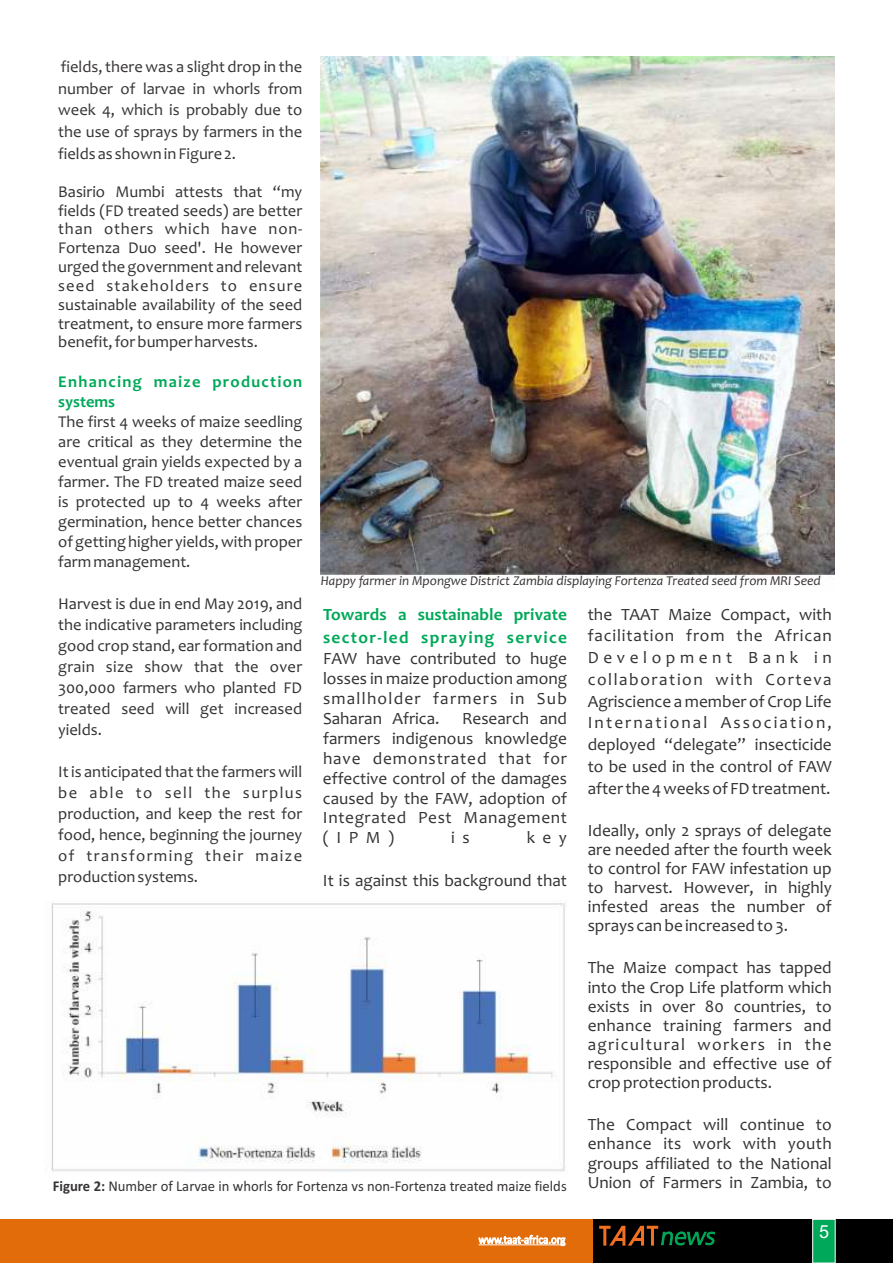
<style>
.page{position:relative;width:893px;height:1263px;background:#fff}
.page>*{position:absolute;margin:0;border:0;box-sizing:border-box;transform-origin:0 0}
.t1{font:18px "Arial";color:#fefefe}
.t2{font:17.25px/19px "Candara";color:#333;text-align:justify}
.t3{font:700 17.25px/23.4px "Candara";letter-spacing:.005em;color:#00a859}
.t4{font:16.5px/21px "Candara";color:#333;text-align:justify}
.t5{font:16.5px/21.6px "Candara";color:#373435;text-align:justify}
.t6{font:700 16.5px/20px "Candara";letter-spacing:.075em;color:#00a859}
.t7{font:15px "Calibri";color:#373435}
.t8{font:italic 13.5px "Candara";color:#373435}
.s1{font-weight:700}
</style>
<div class="page">
<img style="left:51px;top:902px;width:515px;height:270px">
<img style="left:321px;top:56px;width:514px;height:523px">
<div style="left:593px;top:1219px;width:300px;height:44px;background:#000"></div>
<div style="left:1px;top:1219px;width:592px;height:44px;background:#e36c0a"></div>
<svg style="left:599px;top:1226px;width:116px;height:20px"></svg>
<svg style="left:479px;top:1235px;width:86px;height:11px"></svg>
<svg style="left:812px;top:1219px;width:24px;height:44px"></svg>
<p class="t5" style="left:58px;top:58px;width:246px">fields, there was a slight drop in the number of larvae in whorls from week 4, which is probably due to the use of sprays by farmers in the fields as shown in Figure 2.</p>
<p class="t4" style="left:58px;top:184px;width:246px;line-height:18.8px">Basirio Mumbi attests that “my fields (FD treated seeds) are better than others which have non-Fortenza Duo seed'. He however urged the government and relevant seed stakeholders to ensure sustainable availability of the seed treatment, to ensure more farmers benefit, for bumper harvests.</p>
<p class="t6" style="left:58px;top:374px;width:245px">Enhancing maize production systems</p>
<p class="t4" style="left:58px;top:414px;width:246px;line-height:20px">The first 4 weeks of maize seedling are critical as they determine the eventual grain yields expected by a farmer. The FD treated maize seed is protected up to 4 weeks after germination, hence better chances of getting higher yields, with proper farm management.</p>
<p class="t4" style="left:58px;top:595px;width:246px">Harvest is due in end May 2019, and the indicative parameters including good crop stand, ear formation and grain size show that the over 300,000 farmers who planted FD treated seed will get increased yields.</p>
<p class="t4" style="left:58px;top:763px;width:246px">It is anticipated that the farmers will be able to sell the surplus production, and keep the rest for food, hence, beginning the journey of transforming their maize production systems.</p>
<p class="t8" style="left:321px;top:575px;width:501px">Happy farmer in Mpongwe District Zambia displaying Fortenza Treated seed from MRI Seed</p>
<p class="t3" style="left:323px;top:604px;width:245px">Towards a sustainable private sector-led spraying service</p>
<p class="t2" style="left:323px;top:650px;width:246px;line-height:20px">FAW have contributed to huge losses in maize production among smallholder farmers in Sub Saharan Africa.</p>
<p class="t2" style="left:323px;top:710px;width:246px;line-height:20px;text-indent:139px">Research and farmers indigenous knowledge have demonstrated that for effective control of the damages caused by the FAW, adoption of Integrated Pest Management (IPM)</p>
<p class="t2" style="left:451px;top:830px;width:20px">i s</p>
<p class="t2" style="left:527px;top:830px;width:42px">key</p>
<p class="t2" style="left:323px;top:872px;width:246px">It is against this background that</p>
<p class="t2" style="left:588px;top:605px;width:246px;line-height:21.8px">the TAAT Maize Compact, with facilitation from the African Development Bank in collaboration with Corteva Agriscience a member of Crop Life International Association, deployed “delegate” insecticide to be used in the control of FAW after the 4 weeks of FD treatment.</p>
<p class="t2" style="left:588px;top:822px;width:246px">Ideally, only 2 sprays of delegate are needed after the fourth week to control for FAW infestation up to harvest. However, in highly infested areas the number of sprays can be increased to 3.</p>
<p class="t2" style="left:588px;top:960px;width:246px">The Maize compact has tapped into the Crop Life platform which exists in over 80 countries, to enhance training farmers and agricultural workers in the responsible and effective use of crop protection products.</p>
<p class="t2" style="left:588px;top:1116px;width:246px">The Compact will continue to enhance its work with youth groups affiliated to the National</p>
<p class="t7" style="left:53px;top:1179px;width:515px"><span class="s1">Figure 2:</span> Number of Larvae in whorls for Fortenza vs non-Fortenza treated maize fields</p>
<p class="t2" style="left:588px;top:1175px;width:245px">Union of Farmers in Zambia, to</p>
<p class="t1" style="left:819px;top:1225px;width:12px">5</p>
</div>
